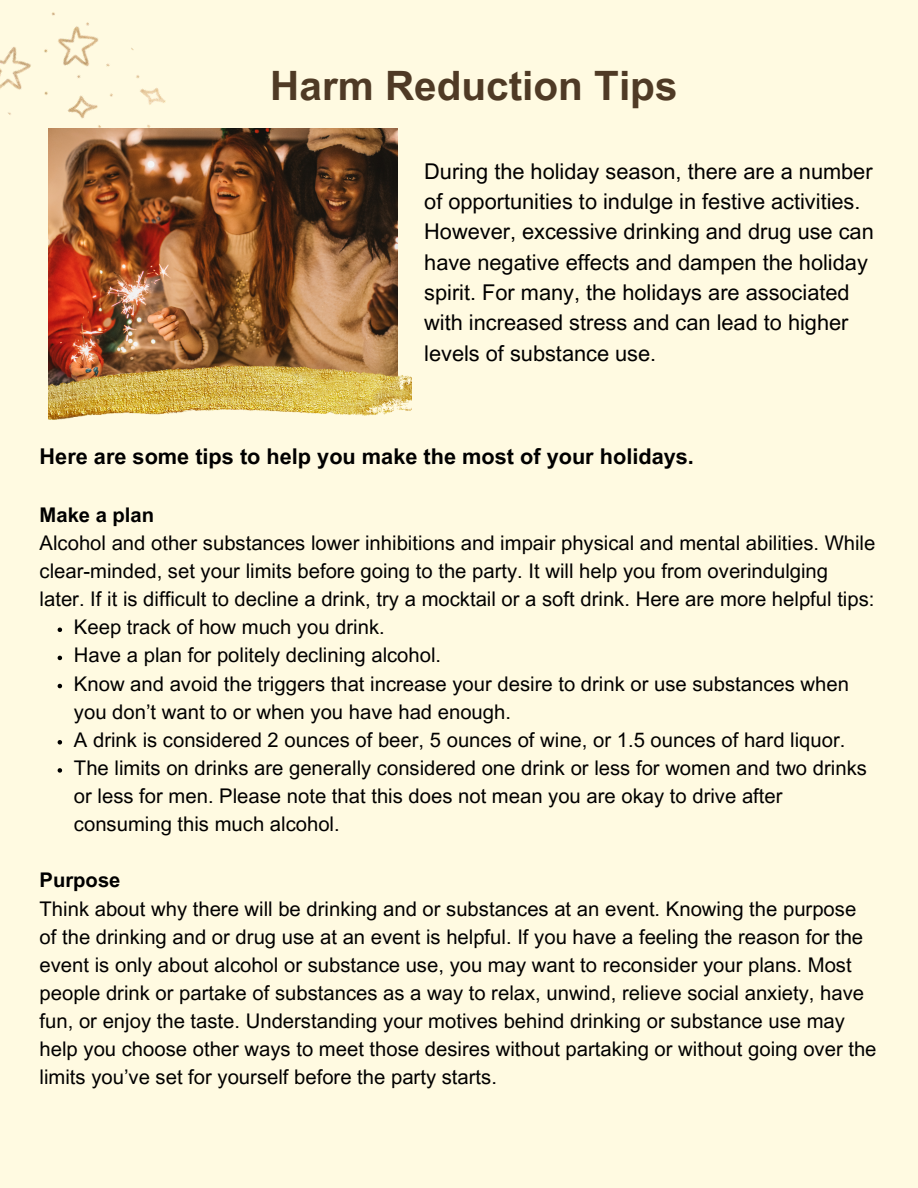
<style>
.page{position:relative;width:918px;height:1188px;background:#fffae1}
.page>*{position:absolute;margin:0;border:0;box-sizing:border-box;transform-origin:0 0}
.t1{font:700 40.5px "Arial MT Pro";color:#4f3a25}
.t2{font:21.75px/30.3px "Arial MT Pro";color:#000}
.t3{font:700 21.75px "Arial MT Pro";color:#000}
.t4{font:20.25px/28.2px "Arial MT Pro";color:#000}
.t5{font:700 20.25px "Arial MT Pro";color:#000}
</style>
<div class="page">
<svg style="left:58px;top:628px;width:4px;height:4px"></svg>
<svg style="left:58px;top:656px;width:4px;height:4px"></svg>
<svg style="left:58px;top:684px;width:4px;height:4px"></svg>
<svg style="left:58px;top:740px;width:4px;height:5px"></svg>
<svg style="left:58px;top:768px;width:4px;height:5px"></svg>
<img style="left:0;top:12px;width:166px;height:116px">
<img style="left:48px;top:128px;width:349px;height:232px">
<img style="left:48px;top:360px;width:364px;height:60px">
<p class="t1" style="left:270px;top:71px;width:409px">Harm Reduction Tips</p>
<p class="t2" style="left:424px;top:158px;width:451px">During the holiday season, there are a number of opportunities to indulge in festive activities.<br>However, excessive drinking and drug use can have negative effects and dampen the holiday spirit. For many, the holidays are associated with increased stress and can lead to higher levels of substance use.</p>
<p class="t3" style="left:40px;top:449px;width:656px">Here are some tips to help you make the most of your holidays.</p>
<p class="t5" style="left:40px;top:507px;width:116px">Make a plan</p>
<p class="t4" style="left:40px;top:531px;width:837px">Alcohol and other substances lower inhibitions and impair physical and mental abilities. While clear-minded, set your limits before going to the party. It will help you from overindulging later. If it is difficult to decline a drink, try a mocktail or a soft drink. Here are more helpful tips:</p>
<p class="t4" style="left:74px;top:616px;width:312px">Keep track of how much you drink.</p>
<p class="t4" style="left:74px;top:644px;width:369px">Have a plan for politely declining alcohol.</p>
<p class="t4" style="left:74px;top:672px;width:776px">Know and avoid the triggers that increase your desire to drink or use substances when you don’t want to or when you have had enough.</p>
<p class="t4" style="left:74px;top:728px;width:773px">A drink is considered 2 ounces of beer, 5 ounces of wine, or 1.5 ounces of hard liquor.</p>
<p class="t4" style="left:74px;top:756px;width:794px">The limits on drinks are generally considered one drink or less for women and two drinks or less for men. Please note that this does not mean you are okay to drive after consuming this much alcohol.</p>
<p class="t5" style="left:40px;top:873px;width:82px">Purpose</p>
<p class="t4" style="left:40px;top:897px;width:838px">Think about why there will be drinking and or substances at an event. Knowing the purpose of the drinking and or drug use at an event is helpful. If you have a feeling the reason for the event is only about alcohol or substance use, you may want to reconsider your plans. Most people drink or partake of substances as a way to relax, unwind, relieve social anxiety, have fun, or enjoy the taste. Understanding your motives behind drinking or substance use may help you choose other ways to meet those desires without partaking or without going over the limits you’ve set for yourself before the party starts.</p>
</div>
